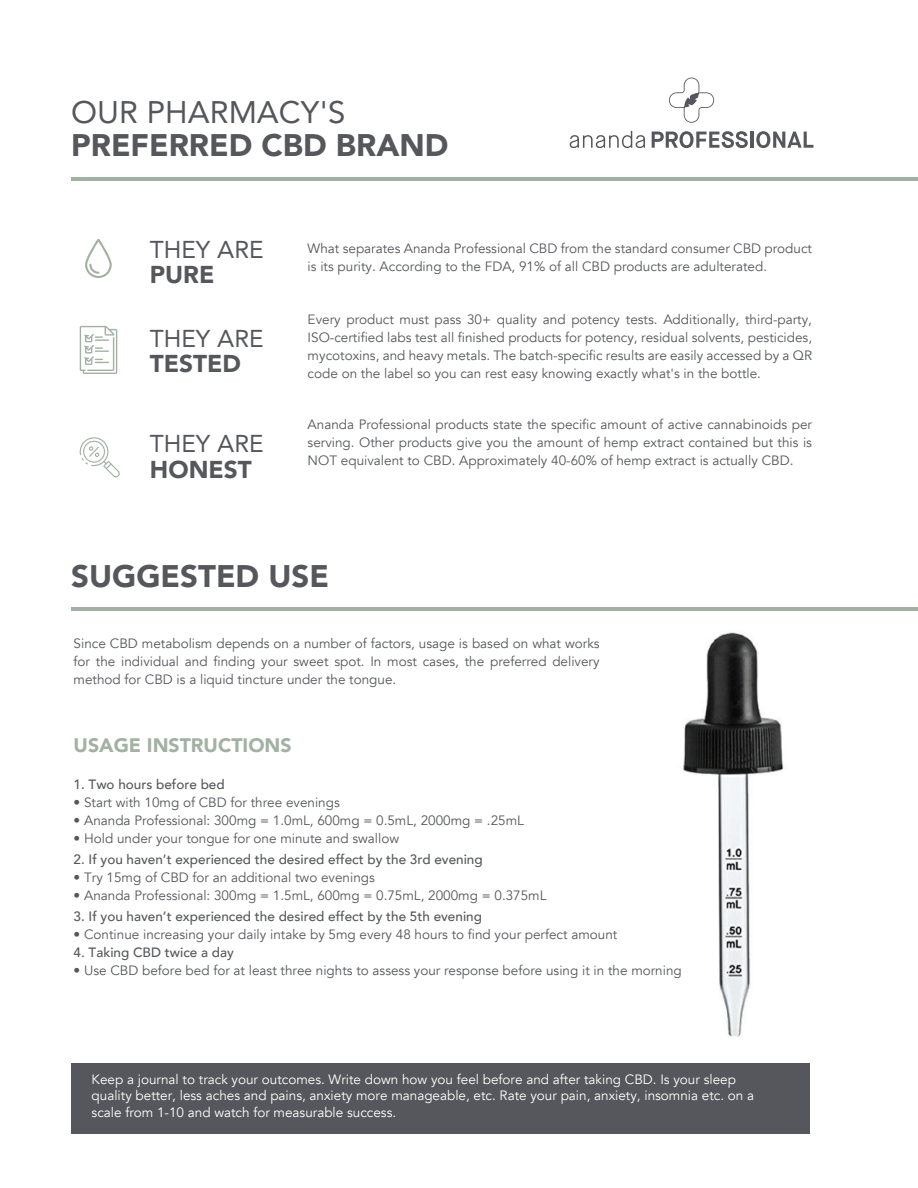
<style>
.page{position:relative;width:918px;height:1188px;background:#fff}
.page>*{position:absolute;margin:0;border:0;box-sizing:border-box;transform-origin:0 0}
.t1{font:900 31.2px "Avenir";color:#55575c}
.t2{font:31.2px "Avenir";color:#55575c}
.t3{font:24.3px "Avenir";color:#55575c}
.t4{font:900 24.3px "Avenir";color:#55575c}
.t5{font:900 19.5px "Avenir";color:#a3b1a3}
.t6{font:13.5px/18px "Avenir";color:#55575c;text-align:justify}
.t7{font:13.5px/16.5px "Avenir";color:#fff}
.t8{font:500 13.5px "Avenir";color:#55575c}
</style>
<div class="page">
<img style="left:683px;top:632px;width:101px;height:405px">
<div style="left:71px;top:1063px;width:739px;height:71px;background:#55575c"></div>
<hr style="left:71px;top:177px;width:847px;height:3px;background:#a3b1a3">
<hr style="left:71px;top:608px;width:847px;height:3px;background:#a3b1a3">
<svg style="left:669px;top:78px;width:45px;height:45px"></svg>
<svg style="left:570px;top:131px;width:75px;height:17px"></svg>
<svg style="left:652px;top:131px;width:96px;height:17px"></svg>
<hr style="left:750px;top:132px;width:3px;height:16px;background:#55575c">
<svg style="left:756px;top:131px;width:57px;height:17px"></svg>
<svg style="left:85px;top:239px;width:27px;height:39px"></svg>
<svg style="left:80px;top:326px;width:37px;height:48px"></svg>
<svg style="left:79px;top:437px;width:41px;height:40px"></svg>
<h1 class="t2" style="left:71px;top:87px;width:276px">OUR PHARMACY'S</h1>
<h1 class="t1" style="left:71px;top:118px;width:379px">PREFERRED CBD BRAND</h1>
<h2 class="t3" style="left:150px;top:230px;width:115px">THEY ARE</h2>
<h2 class="t4" style="left:150px;top:254px;width:66px">PURE</h2>
<h2 class="t3" style="left:150px;top:319px;width:115px">THEY ARE</h2>
<h2 class="t4" style="left:150px;top:343px;width:93px">TESTED</h2>
<h2 class="t3" style="left:150px;top:424px;width:115px">THEY ARE</h2>
<h2 class="t4" style="left:150px;top:449px;width:103px">HONEST</h2>
<p class="t6" style="left:308px;top:240px;width:506px">What separates Ananda Professional CBD from the standard consumer CBD product is its purity. According to the FDA, 91% of all CBD products are adulterated.</p>
<p class="t6" style="left:308px;top:311px;width:506px">Every product must pass 30+ quality and potency tests. Additionally, third-party, ISO-certified labs test all finished products for potency, residual solvents, pesticides, mycotoxins, and heavy metals. The batch-specific results are easily accessed by a QR code on the label so you can rest easy knowing exactly what's in the bottle.</p>
<p class="t6" style="left:308px;top:416px;width:506px">Ananda Professional products state the specific amount of active cannabinoids per serving. Other products give you the amount of hemp extract contained but this is NOT equivalent to CBD. Approximately 40-60% of hemp extract is actually CBD.</p>
<h1 class="t1" style="left:71px;top:550px;width:259px">SUGGESTED USE</h1>
<p class="t6" style="left:74px;top:635px;width:528px">Since CBD metabolism depends on a number of factors, usage is based on what works for the individual and finding your sweet spot. In most cases, the preferred delivery method for CBD is a liquid tincture under the tongue.</p>
<h3 class="t5" style="left:74px;top:728px;width:220px">USAGE INSTRUCTIONS</h3>
<p class="t8" style="left:74px;top:773px;width:153px">1. Two hours before bed</p>
<p class="t6" style="left:74px;top:794px;width:268px">• Start with 10mg of CBD for three evenings</p>
<p class="t6" style="left:74px;top:812px;width:452px">• Ananda Professional: 300mg = 1.0mL, 600mg = 0.5mL, 2000mg = .25mL</p>
<p class="t6" style="left:74px;top:830px;width:327px">• Hold under your tongue for one minute and swallow</p>
<p class="t8" style="left:74px;top:848px;width:411px">2. If you haven’t experienced the desired effect by the 3rd evening</p>
<p class="t6" style="left:74px;top:869px;width:303px">• Try 15mg of CBD for an additional two evenings</p>
<p class="t6" style="left:74px;top:887px;width:474px">• Ananda Professional: 300mg = 1.5mL, 600mg = 0.75mL, 2000mg = 0.375mL</p>
<p class="t8" style="left:74px;top:905px;width:410px">3. If you haven’t experienced the desired effect by the 5th evening</p>
<p class="t6" style="left:74px;top:926px;width:545px">• Continue increasing your daily intake by 5mg every 48 hours to find your perfect amount</p>
<p class="t8" style="left:74px;top:941px;width:162px">4. Taking CBD twice a day</p>
<p class="t6" style="left:74px;top:962px;width:610px">• Use CBD before bed for at least three nights to assess your response before using it in the morning</p>
<p class="t7" style="left:92px;top:1071px;width:664px">Keep a journal to track your outcomes. Write down how you feel before and after taking CBD. Is your sleep quality better, less aches and pains, anxiety more manageable, etc. Rate your pain, anxiety, insomnia etc. on a scale from 1-10 and watch for measurable success.</p>
</div>
